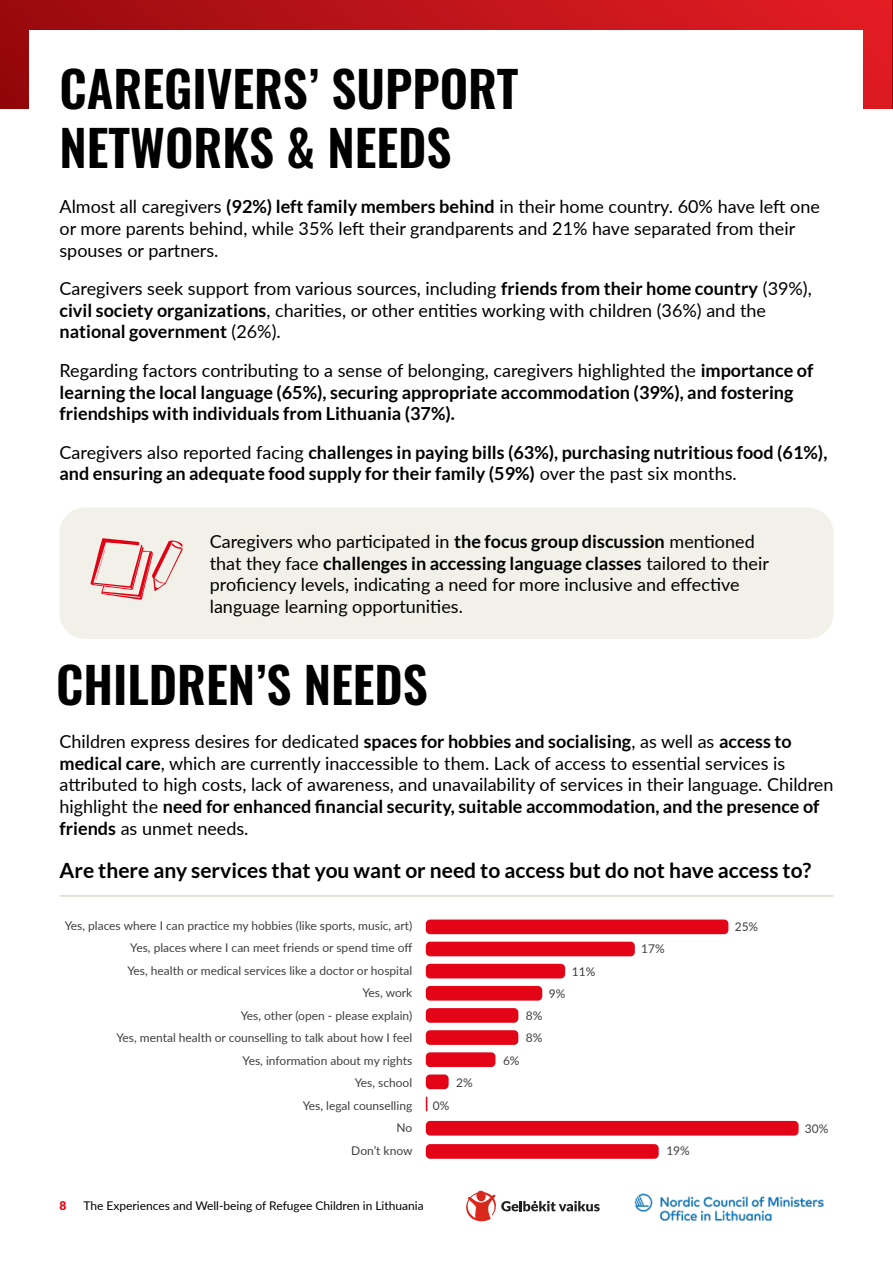
<style>
.page{position:relative;width:893px;height:1263px;background:#fff}
.page>*{position:absolute;margin:0;border:0;box-sizing:border-box;transform-origin:0 0}
.t1{font:49.5px/58.5px "Oswald";color:#000}
.t2{font:700 21px "Lato";color:#000}
.t3{font:18px/21.6px "Lato";color:#000}
.t4{font:700 18px/21.6px "Lato";color:#000}
.t5{font:12px/22.5px "Lato";color:#404040;text-align:right}
.t6{font:12px "Lato";color:#000}
.t7{font:900 12px "Lato";color:#e30517}
.s1{font-weight:700}
.s2{font-weight:400}
</style>
<div class="page">
<div style="left:0;top:0;width:893px;height:108px;background:linear-gradient(to right,#980b0e,#e41d25)"></div>
<div style="left:30px;top:30px;width:833px;height:1018px;background:#fff"></div>
<hr style="left:892px;top:0;width:1px;height:108px;background:#95070a">
<img style="left:634px;top:1193px;width:190px;height:28px">
<svg style="left:466px;top:1190px;width:134px;height:32px"></svg>
<hr style="left:60px;top:895px;width:773px;height:2px;background:#dedbc9">
<div style="left:426px;top:919px;width:302px;height:15px;background:#e30517;border-radius:4px"></div>
<div style="left:426px;top:942px;width:209px;height:14px;background:#e30517;border-radius:4px"></div>
<div style="left:426px;top:964px;width:139px;height:14px;background:#e30517;border-radius:4px"></div>
<div style="left:426px;top:986px;width:116px;height:14px;background:#e30517;border-radius:4px"></div>
<div style="left:426px;top:1008px;width:92px;height:15px;background:#e30517;border-radius:4px"></div>
<div style="left:426px;top:1030px;width:92px;height:15px;background:#e30517;border-radius:4px"></div>
<div style="left:426px;top:1052px;width:69px;height:15px;background:#e30517;border-radius:4px"></div>
<div style="left:426px;top:1074px;width:23px;height:15px;background:#e30517;border-radius:4px"></div>
<svg style="left:426px;top:1097px;width:1px;height:14px"></svg>
<div style="left:426px;top:1121px;width:373px;height:14px;background:#e30517;border-radius:4px"></div>
<div style="left:426px;top:1144px;width:233px;height:15px;background:#e30517;border-radius:4px"></div>
<div style="left:60px;top:507px;width:773px;height:132px;background:#f1f0e9;border-radius:26px"></div>
<svg style="left:90px;top:538px;width:93px;height:62px"></svg>
<h1 class="t1" style="left:60px;top:55px;width:460px">CAREGIVERS’ SUPPORT<br>NETWORKS &amp; NEEDS</h1>
<p class="t3" style="left:60px;top:195px;width:762px">Almost all caregivers <span class="s1">(92%) left family members behind</span> in their home country. 60% have left one or more parents behind, while 35% left their grandparents and 21% have separated from their spouses or partners.</p>
<p class="t3" style="left:60px;top:277px;width:754px">Caregivers seek support from various sources, including <span class="s1">friends from their home country</span> (39%), <span class="s1">civil society organizations</span>, charities, or other entities working with children (36%) and the <span class="s1">national government</span> (26%).</p>
<p class="t4" style="left:60px;top:359px;width:755px"><span class="s2">Regarding factors contributing to a sense of belonging, caregivers highlighted the</span> importance of learning the local language (65%), securing appropriate accommodation (39%), and fostering friendships with individuals from Lithuania (37%).</p>
<p class="t4" style="left:60px;top:441px;width:769px"><span class="s2">Caregivers also reported facing</span> challenges in paying bills (63%), purchasing nutritious food (61%), and ensuring an adequate food supply for their family (59%) <span class="s2">over the past six months.</span></p>
<p class="t3" style="left:210px;top:530px;width:561px">Caregivers who participated in <span class="s1">the focus group discussion</span> mentioned that they face <span class="s1">challenges in accessing language classes</span> tailored to their proficiency levels, indicating a need for more inclusive and effective language learning opportunities.</p>
<h1 class="t1" style="left:56px;top:650px;width:373px">CHILDREN’S NEEDS</h1>
<p class="t3" style="left:60px;top:730px;width:775px">Children express desires for dedicated <span class="s1">spaces for hobbies and socialising</span>, as well as <span class="s1">access to medical care</span>, which are currently inaccessible to them. Lack of access to essential services is attributed to high costs, lack of awareness, and unavailability of services in their language. Children highlight the <span class="s1">need for enhanced financial security, suitable accommodation, and the presence of friends</span> as unmet needs.</p>
<p class="t2" style="left:60px;top:858px;width:753px">Are there any services that you want or need to access but do not have access to?</p>
<p class="t5" style="left:65px;top:913px;width:349px">Yes, places where I can practice my hobbies (like sports, music, art)<br>Yes, places where I can meet friends or spend time off<br>Yes, health or medical services like a doctor or hospital<br>Yes, work<br>Yes, other (open - please explain)<br>Yes, mental health or counselling to talk about how I feel<br>Yes, information about my rights<br>Yes, school<br>Yes, legal counselling<br>No<br>Don’t know</p>
<p class="t5" style="left:456px;top:1071px;width:18px">2%</p>
<p class="t5" style="left:433px;top:1094px;width:18px">0%</p>
<p class="t7" style="left:60px;top:1198px;width:8px">8</p>
<p class="t6" style="left:84px;top:1197px;width:342px">The Experiences and Well-being of Refugee Children in Lithuania</p>
<p class="t5" style="left:549px;top:981px;width:18px">9%</p>
<p class="t5" style="left:526px;top:1004px;width:18px">8%</p>
<p class="t5" style="left:526px;top:1026px;width:18px">8%</p>
<p class="t5" style="left:503px;top:1048px;width:18px">6%</p>
<p class="t5" style="left:572px;top:960px;width:25px">11%</p>
<p class="t5" style="left:641px;top:937px;width:25px">17%</p>
<p class="t5" style="left:735px;top:915px;width:25px">25%</p>
<p class="t5" style="left:666px;top:1139px;width:25px">19%</p>
<p class="t5" style="left:805px;top:1116px;width:25px">30%</p>
</div>
